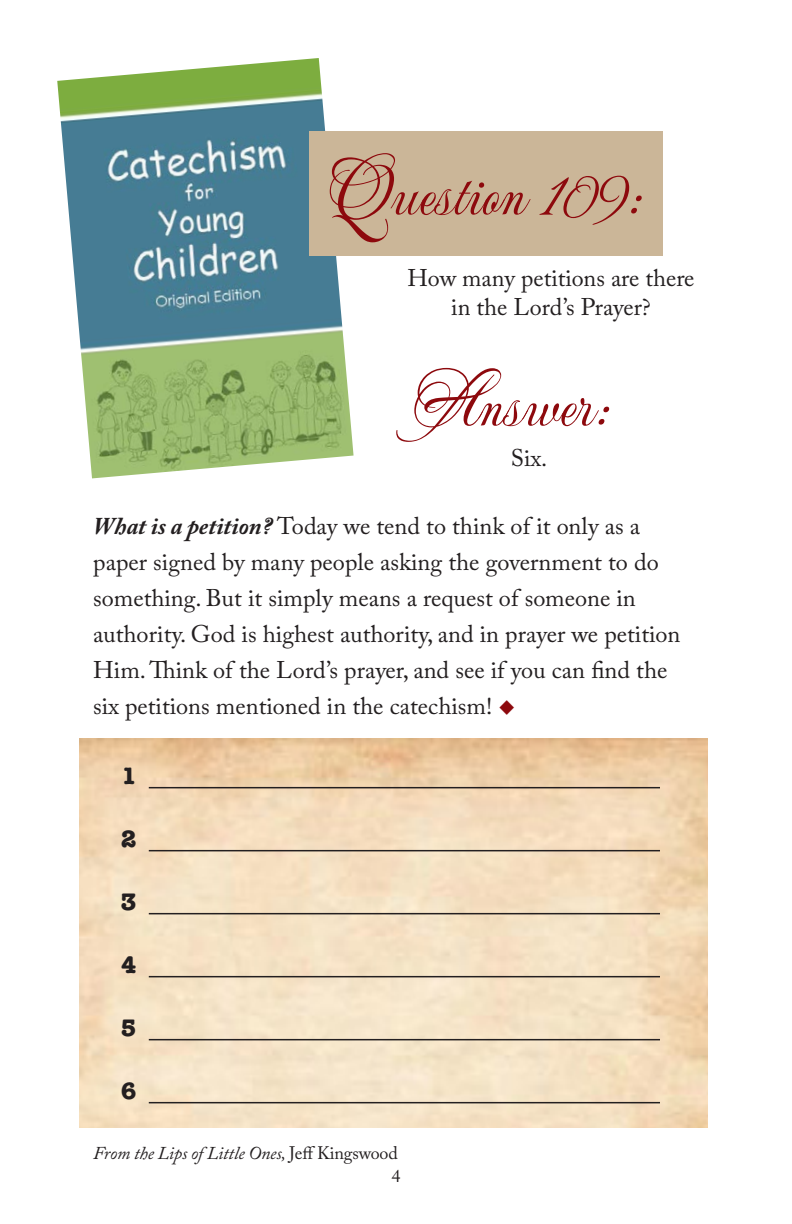
<style>
.page{position:relative;width:792px;height:1224px;background:#fff}
.page>*{position:absolute;margin:0;border:0;box-sizing:border-box;transform-origin:0 0}
.t1{font:72px "Mea Culpa";color:#8d090d}
.t2{font:24px/36px "Adobe Caslon Pro";color:#231f20;text-align:center}
.t3{font:700 24px "American Typewriter ITC Pro";color:#231f20}
.t4{font:italic 18px "Adobe Caslon Pro";letter-spacing:-.01em;color:#231f20}
.t5{font:18px "Adobe Caslon Pro";color:#231f20}
.s1{font-weight:700;font-style:italic}
.s2{color:#8d090d}
.s3{font-style:normal}
</style>
<div class="page">
<img style="left:57px;top:58px;width:297px;height:420px">
<div style="left:309px;top:131px;width:354px;height:124px;background:#cbb698"></div>
<hr style="left:149px;top:787px;width:511px;height:1px;background:#231f20">
<hr style="left:149px;top:850px;width:511px;height:1px;background:#231f20">
<hr style="left:149px;top:913px;width:511px;height:1px;background:#231f20">
<hr style="left:149px;top:976px;width:511px;height:1px;background:#231f20">
<hr style="left:149px;top:1039px;width:511px;height:1px;background:#231f20">
<hr style="left:149px;top:1102px;width:511px;height:1px;background:#231f20">
<p class="t1" style="left:328px;top:147px;width:316px">Question 109:</p>
<p class="t2" style="left:407px;top:263px;width:289px;line-height:28.8px">How many petitions are there in the Lord’s Prayer?</p>
<p class="t1" style="left:412px;top:358px;width:200px">Answer:</p>
<p class="t2" style="left:511px;top:440px;width:38px">Six.</p>
<p class="t2" style="left:93px;top:507px;width:589px;text-align:left"><span class="s1">What is a petition?</span> Today we tend to think of it only as a paper signed by many people asking the government to do something. But it simply means a request of someone in authority. God is highest authority, and in prayer we petition Him. Think of the Lord’s prayer, and see if you can find the six petitions mentioned in the catechism! <span class="s2">◆</span></p>
<p class="t3" style="left:121px;top:761px;width:17px">1</p>
<p class="t3" style="left:121px;top:824px;width:17px">2</p>
<p class="t3" style="left:121px;top:887px;width:17px">3</p>
<p class="t3" style="left:121px;top:950px;width:17px">4</p>
<p class="t3" style="left:121px;top:1013px;width:17px">5</p>
<p class="t3" style="left:121px;top:1076px;width:17px">6</p>
<p class="t4" style="left:93px;top:1142px;width:306px">From the Lips of Little Ones, <span class="s3">Jeff Kingswood</span></p>
<p class="t5" style="left:392px;top:1166px;width:10px">4</p>
</div>
